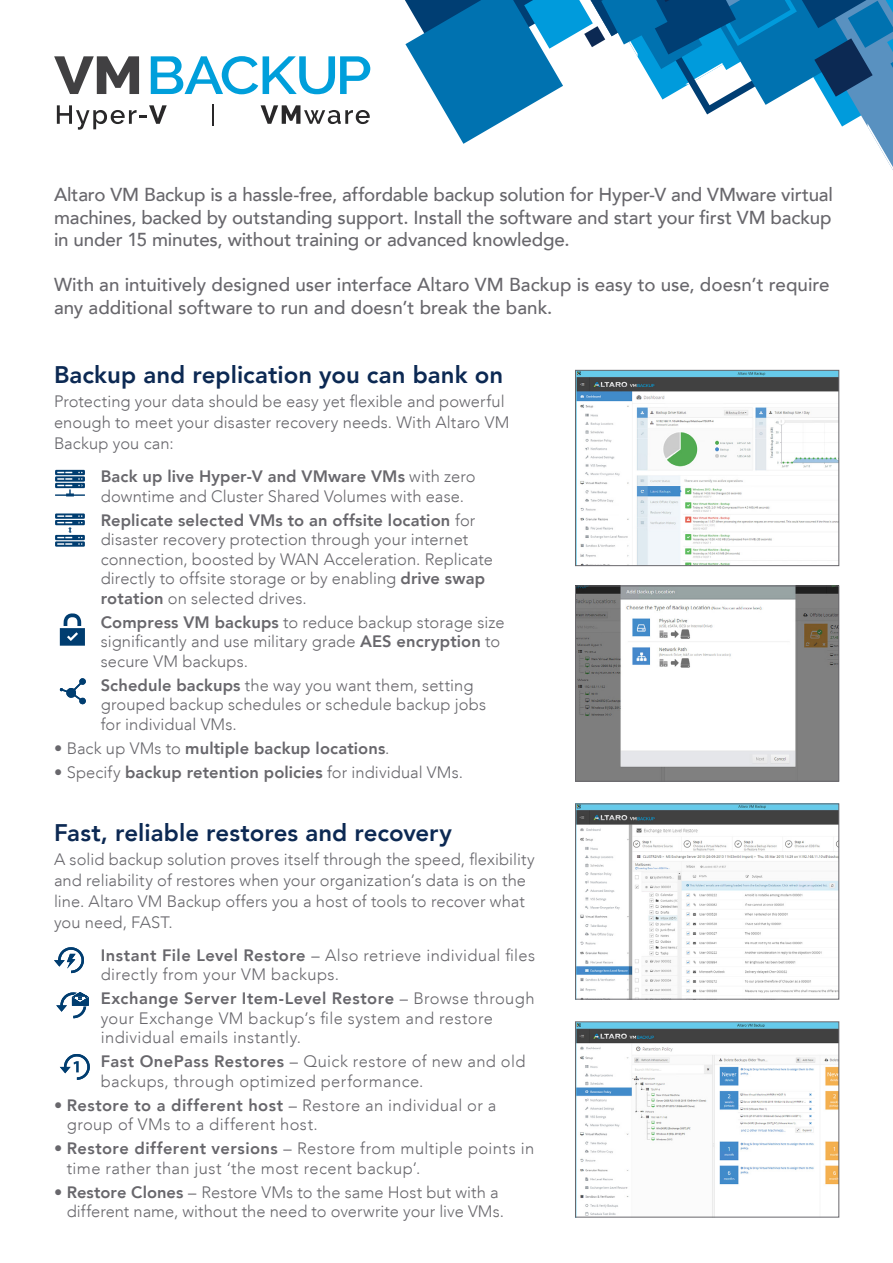
<style>
.page{position:relative;width:893px;height:1263px;background:#fff}
.page>*{position:absolute;margin:0;border:0;box-sizing:border-box;transform-origin:0 0}
.t1{font:800 24px "Avenir LT";color:#0c2953}
.t2{font:500 18.75px/22.5px "Avenir LT";color:#68676c;text-align:justify}
.t3{font:300 16.5px/19.5px "Avenir LT";letter-spacing:.005em;color:#68676c}
.t4{font:300 16.5px/19.5px "Avenir LT";letter-spacing:.025em;color:#68676c}
.t5{font:800 16.5px "Avenir LT";letter-spacing:.01em;color:#68676c}
.s1{font-weight:800}
.s2{font-weight:300}
</style>
<div class="page">
<svg style="left:405px;top:0;width:488px;height:170px"></svg>
<img style="left:577px;top:372px;width:260px;height:192px">
<div style="left:575px;top:370px;width:264px;height:196px;border:1px solid #68676c"></div>
<img style="left:577px;top:588px;width:260px;height:191px">
<div style="left:575px;top:586px;width:264px;height:195px;border:1px solid #68676c"></div>
<img style="left:577px;top:806px;width:260px;height:191px">
<div style="left:575px;top:804px;width:264px;height:195px;border:1px solid #68676c"></div>
<img style="left:577px;top:1024px;width:260px;height:191px">
<div style="left:575px;top:1022px;width:264px;height:195px;border:1px solid #68676c"></div>
<svg style="left:54px;top:56px;width:85px;height:38px"></svg>
<svg style="left:151px;top:56px;width:219px;height:38px"></svg>
<svg style="left:57px;top:105px;width:110px;height:25px"></svg>
<svg style="left:213px;top:104px;width:1px;height:21px"></svg>
<svg style="left:261px;top:105px;width:109px;height:19px"></svg>
<svg style="left:55px;top:470px;width:30px;height:26px"></svg>
<svg style="left:55px;top:513px;width:30px;height:34px"></svg>
<svg style="left:60px;top:613px;width:25px;height:33px"></svg>
<svg style="left:60px;top:678px;width:26px;height:26px"></svg>
<svg style="left:54px;top:947px;width:30px;height:26px"></svg>
<svg style="left:56px;top:992px;width:33px;height:26px"></svg>
<svg style="left:60px;top:1054px;width:30px;height:26px"></svg>
<p class="t2" style="left:54px;top:184px;width:780px">Altaro VM Backup is a hassle-free, affordable backup solution for Hyper-V and VMware virtual machines, backed by outstanding support. Install the software and start your first VM backup in under 15 minutes, without training or advanced knowledge.</p>
<p class="t2" style="left:54px;top:274px;width:777px">With an intuitively designed user interface Altaro VM Backup is easy to use, doesn’t require any additional software to run and doesn’t break the bank.</p>
<h1 class="t1" style="left:54px;top:360px;width:451px">Backup and replication you can bank on</h1>
<p class="t3" style="left:54px;top:391px;width:457px;line-height:21px">Protecting your data should be easy yet flexible and powerful enough to meet your disaster recovery needs. With Altaro VM<br>Backup you can:</p>
<p class="t3" style="left:101px;top:467px;width:376px"><span class="s1">Back up live Hyper-V and VMware VMs</span> with zero downtime and Cluster Shared Volumes with ease.</p>
<p class="t3" style="left:101px;top:510px;width:394px"><span class="s1">Replicate selected VMs to an offsite location</span> for disaster recovery protection through your internet connection, boosted by WAN Acceleration. Replicate directly to offsite storage or by enabling <span class="s1">drive swap rotation</span> on selected drives.</p>
<p class="t3" style="left:101px;top:612px;width:405px"><span class="s1">Compress VM backups</span> to reduce backup storage size significantly and use military grade <span class="s1">AES encryption</span> to secure VM backups.</p>
<p class="t3" style="left:101px;top:675px;width:387px"><span class="s1">Schedule backups</span> the way you want them, setting grouped backup schedules or schedule backup jobs for individual VMs.</p>
<p class="t5" style="left:54px;top:738px;width:337px">• <span class="s2">Back up VMs to</span> multiple backup locations<span class="s2">.</span></p>
<p class="t5" style="left:54px;top:762px;width:411px">• <span class="s2">Specify</span> backup retention policies <span class="s2">for individual VMs.</span></p>
<h1 class="t1" style="left:54px;top:818px;width:399px">Fast, reliable restores and recovery</h1>
<p class="t3" style="left:54px;top:848px;width:482px;line-height:21px">A solid backup solution proves itself through the speed, flexibility and reliability of restores when your organization’s data is on the line. Altaro VM Backup offers you a host of tools to recover what you need, FAST.</p>
<p class="t4" style="left:101px;top:945px;width:436px"><span class="s1">Instant File Level Restore</span> – Also retrieve individual files directly from your VM backups.</p>
<p class="t4" style="left:101px;top:989px;width:435px"><span class="s1">Exchange Server Item-Level Restore</span> – Browse through your Exchange VM backup’s file system and restore individual emails instantly.</p>
<p class="t4" style="left:101px;top:1052px;width:426px"><span class="s1">Fast OnePass Restores</span> – Quick restore of new and old backups, through optimized performance.</p>
<p class="t4" style="left:67px;top:1095px;width:431px;text-indent:-13px"><span class="s1">• Restore to a different host</span> – Restore an individual or a group of VMs to a different host.</p>
<p class="t4" style="left:67px;top:1139px;width:469px;text-indent:-13px"><span class="s1">• Restore different versions</span> – Restore from multiple points in time rather than just ‘the most recent backup’.</p>
<p class="t3" style="left:67px;top:1182px;width:439px;text-indent:-13px"><span class="s1">• Restore Clones</span> – Restore VMs to the same Host but with a different name, without the need to overwrite your live VMs.</p>
</div>
